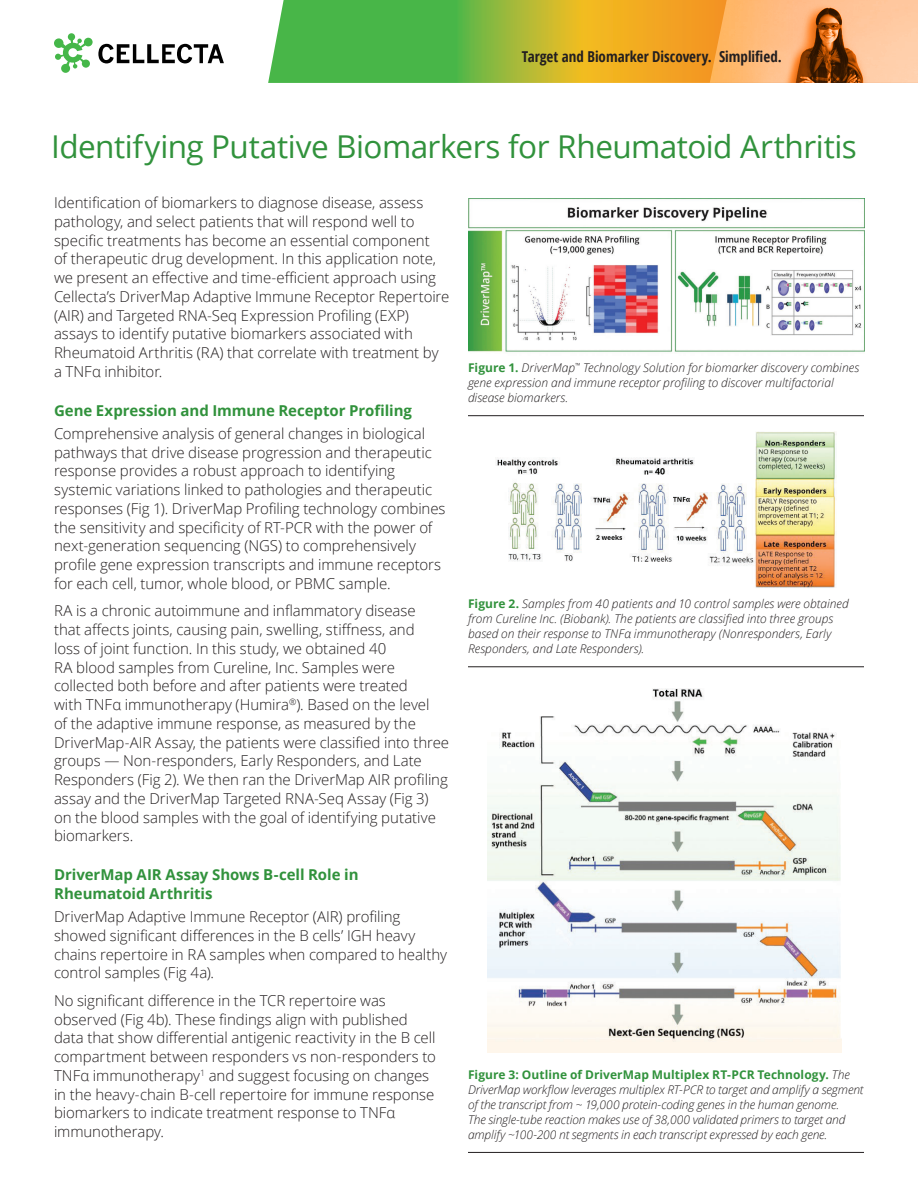
<style>
.page{position:relative;width:918px;height:1188px;background:#fff}
.page>*{position:absolute;margin:0;border:0;box-sizing:border-box;transform-origin:0 0}
.t1{font:31.5px "Open Sans";letter-spacing:-.015em;color:#31923c}
.t2{font:300 15px/18.8px "Open Sans";letter-spacing:-.005em;color:#231f20}
.t3{font:700 15px/18.8px "Open Sans";letter-spacing:-.005em;color:#31923c}
.t4{font:700 15px "Open Sans Condensed";color:#231f20}
.t5{font:italic 300 12px/15px "Open Sans";color:#231f20}
.s1{font-weight:700;font-style:normal;color:#31923c}
</style>
<div class="page">
<svg style="left:268px;top:0;width:442px;height:83px;background:#97b43b"></svg>
<img style="left:710px;top:0;width:208px;height:83px">
<svg style="left:54px;top:33px;width:170px;height:40px"></svg>
<hr style="left:468px;top:415px;width:396px;height:1px;background:#231f20">
<hr style="left:468px;top:667px;width:396px;height:1px;background:#231f20">
<hr style="left:468px;top:1152px;width:396px;height:1px;background:#231f20">
<img style="left:496px;top:431px;width:340px;height:157px">
<img style="left:468px;top:198px;width:397px;height:154px">
<img style="left:487px;top:688px;width:355px;height:365px">
<p class="t4" style="left:522px;top:46px;width:261px">Target and Biomarker Discovery. Simplified.</p>
<p class="t1" style="left:51px;top:125px;width:807px">Identifying Putative Biomarkers for Rheumatoid Arthritis</p>
<p class="t2" style="left:54px;top:193px;width:397px">Identification of biomarkers to diagnose disease, assess pathology, and select patients that will respond well to specific treatments has become an essential component<br>of therapeutic drug development. In this application note, we present an effective and time-efficient approach using Cellecta’s DriverMap Adaptive Immune Receptor Repertoire (AIR) and Targeted RNA-Seq Expression Profiling (EXP) assays to identify putative biomarkers associated with Rheumatoid Arthritis (RA) that correlate with treatment by a TNFα inhibitor.</p>
<p class="t3" style="left:54px;top:401px;width:360px">Gene Expression and Immune Receptor Profiling</p>
<p class="t2" style="left:54px;top:424px;width:393px">Comprehensive analysis of general changes in biological pathways that drive disease progression and therapeutic response provides a robust approach to identifying systemic variations linked to pathologies and therapeutic responses (Fig 1). DriverMap Profiling technology combines the sensitivity and specificity of RT-PCR with the power of next-generation sequencing (NGS) to comprehensively profile gene expression transcripts and immune receptors for each cell, tumor, whole blood, or PBMC sample.</p>
<p class="t2" style="left:54px;top:601px;width:397px">RA is a chronic autoimmune and inflammatory disease<br>that affects joints, causing pain, swelling, stiffness, and<br>loss of joint function. In this study, we obtained 40<br>RA blood samples from Cureline, Inc. Samples were collected both before and after patients were treated<br>with TNFα immunotherapy (Humira<sup>®</sup>). Based on the level<br>of the adaptive immune response, as measured by the DriverMap-AIR Assay, the patients were classified into three groups — Non-responders, Early Responders, and Late Responders (Fig 2). We then ran the DriverMap AIR profiling assay and the DriverMap Targeted RNA-Seq Assay (Fig 3) on the blood samples with the goal of identifying putative biomarkers.</p>
<p class="t3" style="left:54px;top:865px;width:306px">DriverMap AIR Assay Shows B-cell Role in<br>Rheumatoid Arthritis</p>
<p class="t2" style="left:54px;top:907px;width:395px">DriverMap Adaptive Immune Receptor (AIR) profiling showed significant differences in the B cells’ IGH heavy chains repertoire in RA samples when compared to healthy control samples (Fig 4a).</p>
<p class="t2" style="left:54px;top:991px;width:383px">No significant difference in the TCR repertoire was observed (Fig 4b). These findings align with published data that show differential antigenic reactivity in the B cell compartment between responders vs non-responders to TNFα immunotherapy<sup>1</sup> and suggest focusing on changes in the heavy-chain B-cell repertoire for immune response biomarkers to indicate treatment response to TNFα immunotherapy.</p>
<p class="t5" style="left:468px;top:360px;width:393px"><span class="s1">Figure 1.</span> DriverMap<sup>™</sup> Technology Solution for biomarker discovery combines gene expression and immune receptor profiling to discover multifactorial disease biomarkers.</p>
<p class="t5" style="left:468px;top:596px;width:382px"><span class="s1">Figure 2.</span> Samples from 40 patients and 10 control samples were obtained from Cureline Inc. (Biobank). The patients are classified into three groups based on their response to TNFα immunotherapy (Nonresponders, Early Responders, and Late Responders).</p>
<p class="t5" style="left:468px;top:1066px;width:397px"><span class="s1">Figure 3: Outline of DriverMap Multiplex RT-PCR Technology.</span> The DriverMap workflow leverages multiplex RT-PCR to target and amplify a segment of the transcript from ~ 19,000 protein-coding genes in the human genome.<br>The single-tube reaction makes use of 38,000 validated primers to target and amplify ~100-200 nt segments in each transcript expressed by each gene.</p>
</div>
